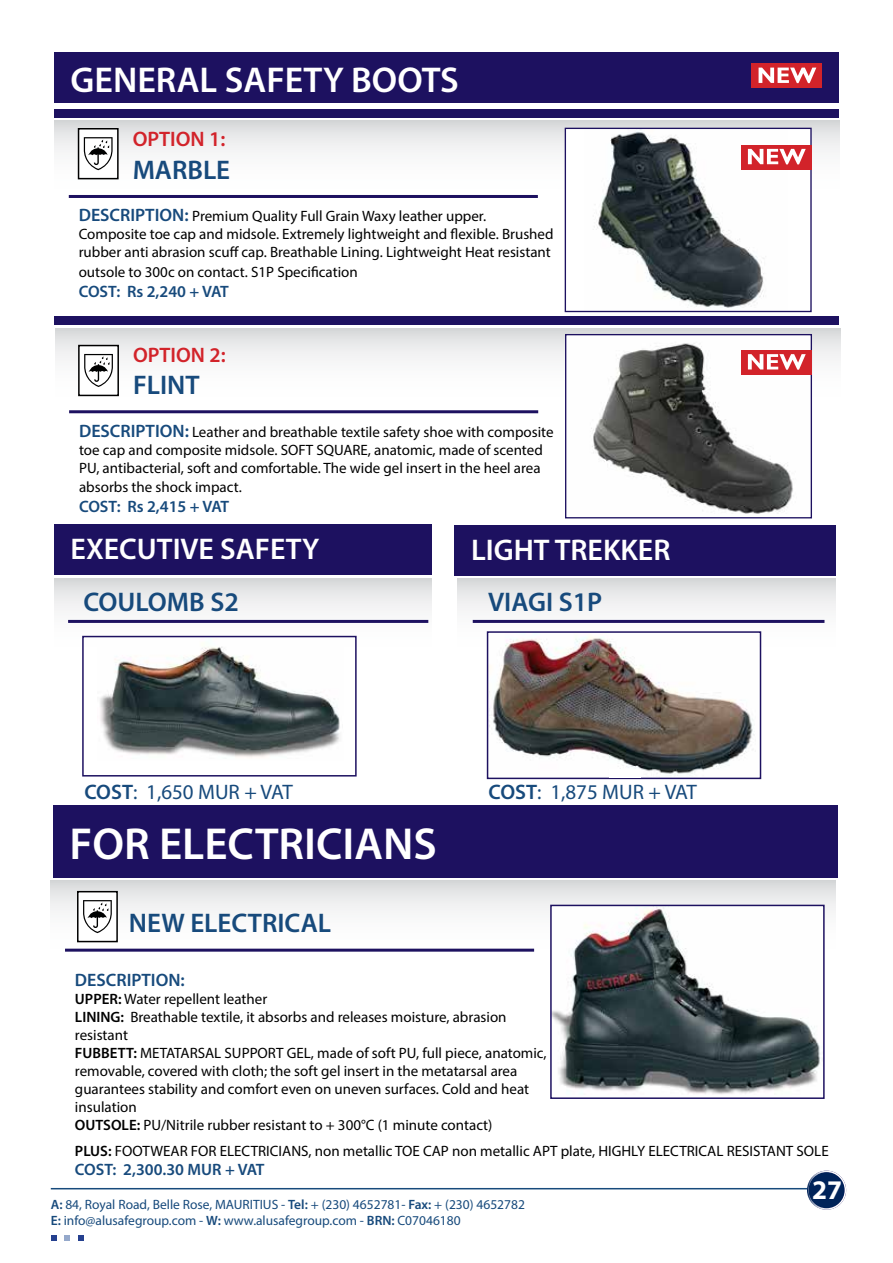
<style>
.page{position:relative;width:893px;height:1263px;background:#fff}
.page>*{position:absolute;margin:0;border:0;box-sizing:border-box;transform-origin:0 0}
.t1{font:600 45px "Myriad Pro";color:#fff}
.t2{font:600 36px "Myriad Pro";color:#fff}
.t3{font:600 30px "Myriad Pro";color:#fff}
.t4{font:600 27px "Myriad Pro";color:#174a7c}
.t5{font:700 27px "Myriad Pro";color:#fff}
.t6{font:21px "Myriad Pro";color:#174a7c}
.t7{font:600 21px "Myriad Pro";color:#d2232a}
.t8{font:600 18px "Myriad Pro";color:#174a7c}
.t9{font:600 16.5px "Myriad Pro";color:#174a7c}
.t10{font:15px/18px "Myriad Pro";color:#000}
.t11{font:13.5px/16.2px "Myriad Pro";color:#174a7c}
.s1{font-weight:600;font-size:18px;color:#174a7c}
.s2{font-weight:600}
</style>
<div class="page">
<div style="left:51px;top:881px;width:785px;height:105px;background:linear-gradient(to bottom,#e7e8e9,#fff)"></div>
<div style="left:78px;top:892px;width:39px;height:49px;background:#fff"></div>
<div style="left:77px;top:891px;width:41px;height:51px;border:2px solid #000"></div>
<hr style="left:65px;top:949px;width:469px;height:3px;background:#1d1160">
<svg style="left:83px;top:900px;width:29px;height:33px"></svg>
<img style="left:553px;top:908px;width:269px;height:187px">
<div style="left:550px;top:905px;width:275px;height:194px;border:2px solid #1d1160"></div>
<div style="left:53px;top:806px;width:785px;height:72px;background:#1d1160"></div>
<svg style="left:78px;top:1235px;width:6px;height:5px"></svg>
<svg style="left:64px;top:1235px;width:6px;height:5px"></svg>
<svg style="left:51px;top:1235px;width:6px;height:5px"></svg>
<hr style="left:51px;top:1188px;width:785px;height:1px;background:#174a7c">
<div style="left:808px;top:1171px;width:37px;height:38px;background:#002359;border-radius:50%"></div>
<div style="left:807px;top:1170px;width:39px;height:40px;border:2px solid #fff;border-radius:50%"></div>
<svg style="left:458px;top:579px;width:378px;height:105px"></svg>
<svg style="left:54px;top:579px;width:378px;height:57px"></svg>
<hr style="left:68px;top:620px;width:360px;height:3px;background:#1d1160">
<div style="left:54px;top:524px;width:378px;height:51px;background:#1d1160"></div>
<img style="left:100px;top:646px;width:240px;height:112px">
<div style="left:82px;top:636px;width:275px;height:140px;border:2px solid #1d1160"></div>
<hr style="left:473px;top:620px;width:351px;height:3px;background:#1d1160">
<div style="left:455px;top:526px;width:381px;height:50px;background:#1d1160"></div>
<img style="left:490px;top:634px;width:268px;height:142px">
<div style="left:487px;top:631px;width:274px;height:148px;border:2px solid #1d1160"></div>
<div style="left:609px;top:769px;width:32px;height:8px;background:#fff"></div>
<div style="left:54px;top:52px;width:785px;height:51px;background:#1d1160"></div>
<div style="left:751px;top:64px;width:71px;height:24px;background:#d2232a"></div>
<svg style="left:759px;top:68px;width:57px;height:15px"></svg>
<div style="left:54px;top:109px;width:785px;height:8px;background:#1d1160"></div>
<svg style="left:55px;top:121px;width:785px;height:106px"></svg>
<div style="left:79px;top:129px;width:39px;height:50px;background:#fff"></div>
<div style="left:78px;top:128px;width:41px;height:51px;border:2px solid #000"></div>
<hr style="left:69px;top:195px;width:469px;height:3px;background:#1d1160">
<svg style="left:84px;top:137px;width:29px;height:33px"></svg>
<div style="left:565px;top:128px;width:246px;height:183px;background:#fff"></div>
<img style="left:594px;top:131px;width:194px;height:177px">
<div style="left:565px;top:128px;width:247px;height:184px;border:1px solid #1d1160"></div>
<div style="left:54px;top:317px;width:785px;height:8px;background:#1d1160"></div>
<svg style="left:55px;top:329px;width:785px;height:85px"></svg>
<div style="left:79px;top:346px;width:39px;height:49px;background:#fff"></div>
<div style="left:78px;top:345px;width:41px;height:51px;border:2px solid #000"></div>
<hr style="left:69px;top:410px;width:469px;height:3px;background:#1d1160">
<svg style="left:84px;top:354px;width:29px;height:33px"></svg>
<img style="left:567px;top:336px;width:243px;height:178px">
<div style="left:565px;top:334px;width:247px;height:184px;border:1px solid #1d1160"></div>
<div style="left:741px;top:145px;width:71px;height:24px;background:#d2232a"></div>
<svg style="left:748px;top:149px;width:58px;height:15px"></svg>
<div style="left:741px;top:350px;width:71px;height:24px;background:#d2232a"></div>
<svg style="left:748px;top:354px;width:58px;height:16px"></svg>
<h2 class="t2" style="left:71px;top:57px;width:390px">GENERAL SAFETY BOOTS</h2>
<h3 class="t7" style="left:133px;top:126px;width:94px">OPTION 1:</h3>
<h3 class="t4" style="left:133px;top:153px;width:99px">MARBLE</h3>
<p class="t10" style="left:79px;top:207px;width:476px"><span class="s1">DESCRIPTION:</span> Premium Quality Full Grain Waxy leather upper.<br>Composite toe cap and midsole. Extremely lightweight and flexible. Brushed rubber anti abrasion scuff cap. Breathable Lining. Lightweight Heat resistant</p>
<p class="t10" style="left:79px;top:263px;width:281px">outsole to 300c on contact. S1P Specification</p>
<p class="t9" style="left:79px;top:281px;width:152px">COST: Rs 2,240 + VAT</p>
<h3 class="t7" style="left:133px;top:341px;width:94px">OPTION 2:</h3>
<h3 class="t4" style="left:133px;top:368px;width:68px">FLINT</h3>
<p class="t10" style="left:79px;top:422px;width:476px"><span class="s1">DESCRIPTION:</span> Leather and breathable textile safety shoe with composite toe cap and composite midsole. SOFT SQUARE, anatomic, made of scented<br>PU, antibacterial, soft and comfortable. The wide gel insert in the heel area</p>
<p class="t10" style="left:79px;top:478px;width:164px">absorbs the shock impact.</p>
<p class="t9" style="left:79px;top:496px;width:152px">COST: Rs 2,415 + VAT</p>
<h3 class="t3" style="left:71px;top:530px;width:250px">EXECUTIVE SAFETY</h3>
<h3 class="t4" style="left:83px;top:584px;width:157px">COULOMB S2</h3>
<h3 class="t4" style="left:488px;top:584px;width:116px">VIAGI S1P</h3>
<h3 class="t3" style="left:471px;top:531px;width:201px">LIGHT TREKKER</h3>
<h3 class="t6" style="left:85px;top:779px;width:210px"><span class="s2">COST</span>: 1,650 MUR + VAT</h3>
<h3 class="t6" style="left:489px;top:779px;width:210px"><span class="s2">COST</span>: 1,875 MUR + VAT</h3>
<h1 class="t1" style="left:70px;top:815px;width:369px">FOR ELECTRICIANS</h1>
<h3 class="t4" style="left:129px;top:906px;width:204px">NEW ELECTRICAL</h3>
<p class="t8" style="left:75px;top:969px;width:111px">DESCRIPTION:</p>
<p class="t10" style="left:75px;top:990px;width:473px"><span class="s2">UPPER:</span> Water repellent leather<br><span class="s2">LINING:</span> Breathable textile, it absorbs and releases moisture, abrasion resistant<br><span class="s2">FUBBETT:</span> METATARSAL SUPPORT GEL, made of soft PU, full piece, anatomic, removable, covered with cloth; the soft gel insert in the metatarsal area guarantees stability and comfort even on uneven surfaces. Cold and heat insulation<br><span class="s2">OUTSOLE:</span> PU/Nitrile rubber resistant to + 300°C (1 minute contact)</p>
<p class="t10" style="left:75px;top:1141px;width:755px"><span class="s2">PLUS:</span> FOOTWEAR FOR ELECTRICIANS, non metallic TOE CAP non metallic APT plate, HIGHLY ELECTRICAL RESISTANT SOLE</p>
<p class="t9" style="left:75px;top:1159px;width:191px">COST: 2,300.30 MUR + VAT</p>
<p class="t11" style="left:51px;top:1196px;width:476px"><span class="s2">A:</span> 84, Royal Road, Belle Rose, MAURITIUS - <span class="s2">Tel:</span> + (230) 4652781- <span class="s2">Fax:</span> + (230) 4652782<br><span class="s2">E:</span> info@alusafegroup.com - <span class="s2">W:</span> www.alusafegroup.com - <span class="s2">BRN:</span> C07046180</p>
<h3 class="t5" style="left:812px;top:1172px;width:31px">27</h3>
</div>
